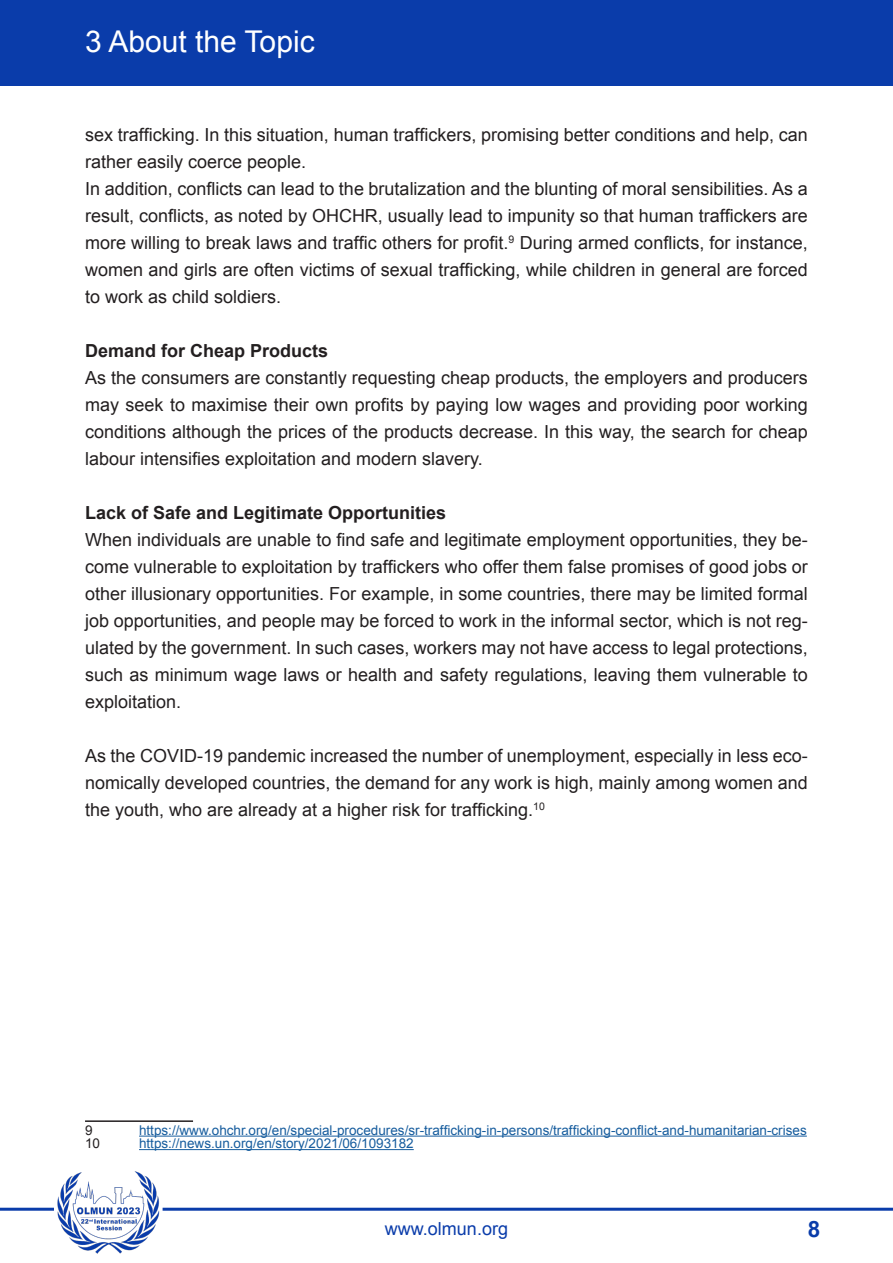
<style>
.page{position:relative;width:893px;height:1263px;background:#fff}
.page>*{position:absolute;margin:0;border:0;box-sizing:border-box;transform-origin:0 0}
.t1{font:30px "Arial";color:#fff}
.t2{font:700 22.5px "Arial";color:#0a3caa}
.Body{font:18px/27px "Arial";color:#231f20;text-align:justify}
.Body-2{font:700 18px "Arial";color:#231f20}
.t3{font:18px "Arial";color:#0a3caa}
.Footnotes{font:13.5px "Arial";color:#175d9e}
.Footnotes-2{font:13.5px "Arial";color:#231f20}
</style>
<div class="page">
<hr style="left:0;top:1208px;width:54px;height:3px;background:#0a3caa">
<hr style="left:163px;top:1208px;width:730px;height:3px;background:#0a3caa">
<div style="left:0;top:0;width:893px;height:85px;background:#0a3caa"></div>
<hr style="left:85px;top:1120px;width:108px;height:2px;background:#231f20">
<hr style="left:139px;top:1135px;width:668px;height:1px;background:#175d9e">
<hr style="left:139px;top:1149px;width:275px;height:1px;background:#175d9e">
<img style="left:57px;top:1171px;width:103px;height:83px">
<p class="t1" style="left:85px;top:21px;width:231px">3 About the Topic</p>
<p class="Body" style="left:85px;top:121px;width:724px">sex trafficking. In this situation, human traffickers, promising better conditions and help, can rather easily coerce people.</p>
<p class="Body" style="left:85px;top:175px;width:724px">In addition, conflicts can lead to the brutalization and the blunting of moral sensibilities. As a result, conflicts, as noted by OHCHR, usually lead to impunity so that human traffickers are more willing to break laws and traffic others for profit.<sup>9</sup> During armed conflicts, for instance, women and girls are often victims of sexual trafficking, while children in general are forced to work as child soldiers.</p>
<p class="Body-2" style="left:85px;top:338px;width:245px">Demand for Cheap Products</p>
<p class="Body" style="left:85px;top:364px;width:724px">As the consumers are constantly requesting cheap products, the employers and producers may seek to maximise their own profits by paying low wages and providing poor working conditions although the prices of the products decrease. In this way, the search for cheap labour intensifies exploitation and modern slavery.</p>
<p class="Body-2" style="left:85px;top:500px;width:363px">Lack of Safe and Legitimate Opportunities</p>
<p class="Body" style="left:85px;top:526px;width:724px">When individuals are unable to find safe and legitimate employment opportunities, they be&shy;come vulnerable to exploitation by traffickers who offer them false promises of good jobs or other illusionary opportunities. For example, in some countries, there may be limited formal job opportunities, and people may be forced to work in the informal sector, which is not reg&shy;ulated by the government. In such cases, workers may not have access to legal protections, such as minimum wage laws or health and safety regulations, leaving them vulnerable to exploitation.</p>
<p class="Body" style="left:85px;top:742px;width:724px">As the COVID-19 pandemic increased the number of unemployment, especially in less eco&shy;nomically developed countries, the demand for any work is high, mainly among women and the youth, who are already at a higher risk for trafficking.<sup>10</sup></p>
<p class="Footnotes-2" style="left:85px;top:1121px;width:9px">9</p>
<p class="Footnotes" style="left:139px;top:1121px;width:669px">https://www.ohchr.org/en/special-procedures/sr-trafficking-in-persons/trafficking-conflict-and-humanitarian-crises</p>
<p class="Footnotes-2" style="left:85px;top:1134px;width:17px">10</p>
<p class="Footnotes" style="left:139px;top:1134px;width:276px">https://news.un.org/en/story/2021/06/1093182</p>
<p class="t3" style="left:385px;top:1216px;width:125px">www.olmun.org</p>
<p class="t2" style="left:808px;top:1214px;width:14px">8</p>
</div>
